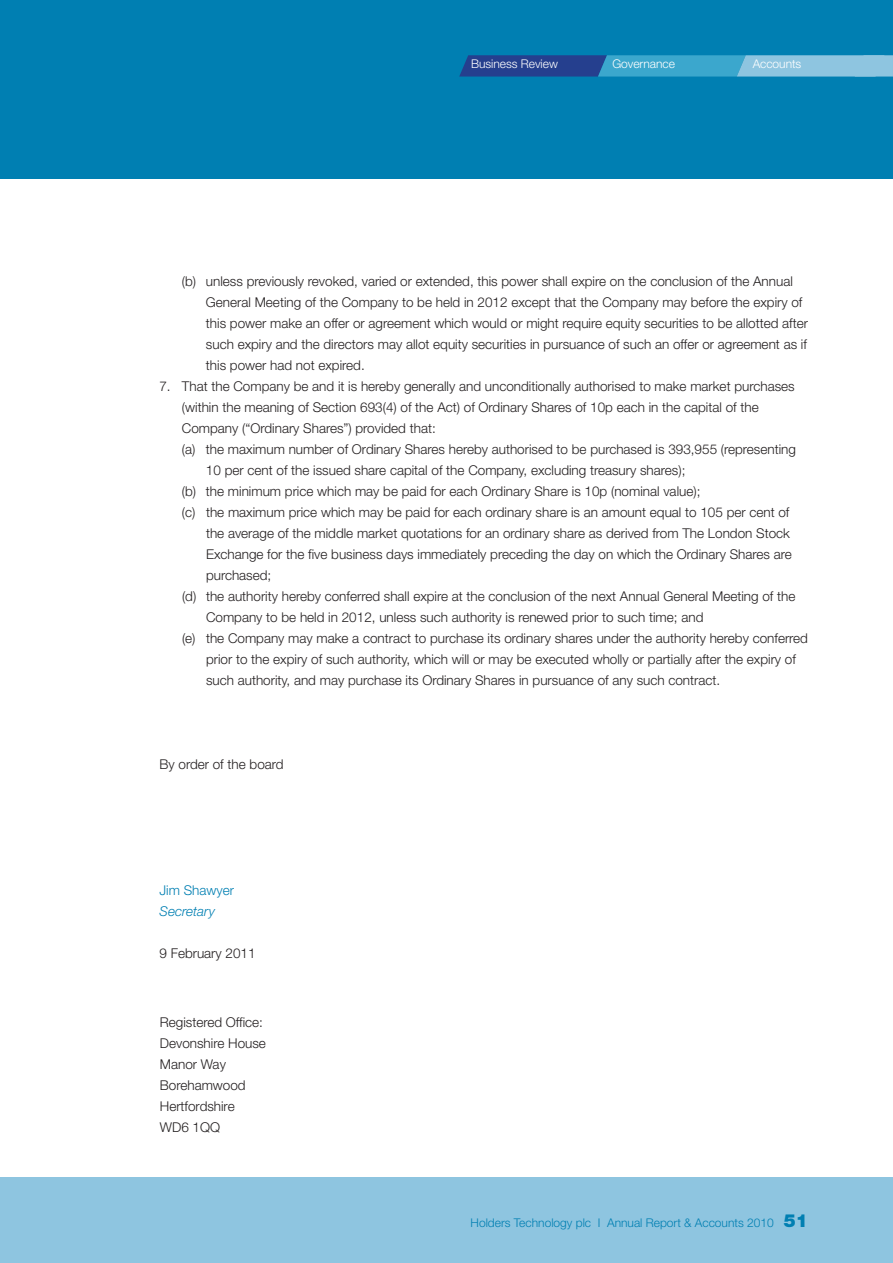
<style>
.page{position:relative;width:893px;height:1263px;background:#fff}
.page>*{position:absolute;margin:0;border:0;box-sizing:border-box;transform-origin:0 0}
.t1{font:300 13.5px/21px "Helvetica Neue LT Std";color:#231f20}
.t2{font:300 13.5px "Helvetica Neue LT Std";color:#007fb2}
.t3{font:italic 300 13.5px "Helvetica Neue LT Std";color:#007fb2}
.t4{font:300 12px "Helvetica Neue LT Std";color:#007fb2}
.t5{font:300 12px "Helvetica Neue LT Std";color:#fff}
.s1{font-weight:900;font-size:18px}
</style>
<div class="page">
<div style="left:0;top:0;width:893px;height:179px;background:#007fb2"></div>
<svg style="left:459px;top:55px;width:434px;height:22px;background:#4d8fbe"></svg>
<div style="left:0;top:1178px;width:893px;height:85px;background:#8ec5e0"></div>
<p class="t5" style="left:471px;top:56px;width:88px">Business Review</p>
<p class="t5" style="left:612px;top:56px;width:64px">Governance</p>
<p class="t5" style="left:753px;top:56px;width:50px">Accounts</p>
<p class="t1" style="left:206px;top:270px;width:603px;text-indent:-24px">(b) unless previously revoked, varied or extended, this power shall expire on the conclusion of the Annual General Meeting of the Company to be held in 2012 except that the Company may before the expiry of this power make an offer or agreement which would or might require equity securities to be allotted after such expiry and the directors may allot equity securities in pursuance of such an offer or agreement as if this power had not expired.</p>
<p class="t1" style="left:159px;top:375px;width:637px">7. That the Company be and it is hereby generally and unconditionally authorised to make market purchases</p>
<p class="t1" style="left:182px;top:396px;width:578px">(within the meaning of Section 693(4) of the Act) of Ordinary Shares of 10p each in the capital of the</p>
<p class="t1" style="left:182px;top:417px;width:255px">Company (“Ordinary Shares”) provided that:</p>
<p class="t1" style="left:182px;top:438px;width:615px">(a) the maximum number of Ordinary Shares hereby authorised to be purchased is 393,955 (representing</p>
<p class="t1" style="left:206px;top:459px;width:481px">10 per cent of the issued share capital of the Company, excluding treasury shares);</p>
<p class="t1" style="left:182px;top:480px;width:520px">(b) the minimum price which may be paid for each Ordinary Share is 10p (nominal value);</p>
<p class="t1" style="left:182px;top:502px;width:609px">(c) the maximum price which may be paid for each ordinary share is an amount equal to 105 per cent of</p>
<p class="t1" style="left:206px;top:523px;width:585px">the average of the middle market quotations for an ordinary share as derived from The London Stock</p>
<p class="t1" style="left:206px;top:544px;width:587px">Exchange for the five business days immediately preceding the day on which the Ordinary Shares are</p>
<p class="t1" style="left:206px;top:565px;width:67px">purchased;</p>
<p class="t1" style="left:182px;top:586px;width:615px">(d) the authority hereby conferred shall expire at the conclusion of the next Annual General Meeting of the</p>
<p class="t1" style="left:206px;top:607px;width:499px">Company to be held in 2012, unless such authority is renewed prior to such time; and</p>
<p class="t1" style="left:182px;top:628px;width:627px">(e) the Company may make a contract to purchase its ordinary shares under the authority hereby conferred</p>
<p class="t1" style="left:206px;top:649px;width:591px">prior to the expiry of such authority, which will or may be executed wholly or partially after the expiry of</p>
<p class="t1" style="left:206px;top:670px;width:516px">such authority, and may purchase its Ordinary Shares in pursuance of any such contract.</p>
<p class="t1" style="left:160px;top:754px;width:126px">By order of the board</p>
<p class="t2" style="left:160px;top:882px;width:76px">Jim Shawyer</p>
<p class="t3" style="left:160px;top:903px;width:57px">Secretary</p>
<p class="t1" style="left:160px;top:943px;width:98px">9 February 2011</p>
<p class="t1" style="left:160px;top:1011px;width:108px">Registered Office:<br>Devonshire House<br>Manor Way<br>Borehamwood<br>Hertfordshire<br>WD6 1QQ</p>
<p class="t4" style="left:471px;top:1215px;width:339px">Holders Technology plc I Annual Report &amp; Accounts 2010 <span class="s1">51</span></p>
</div>
